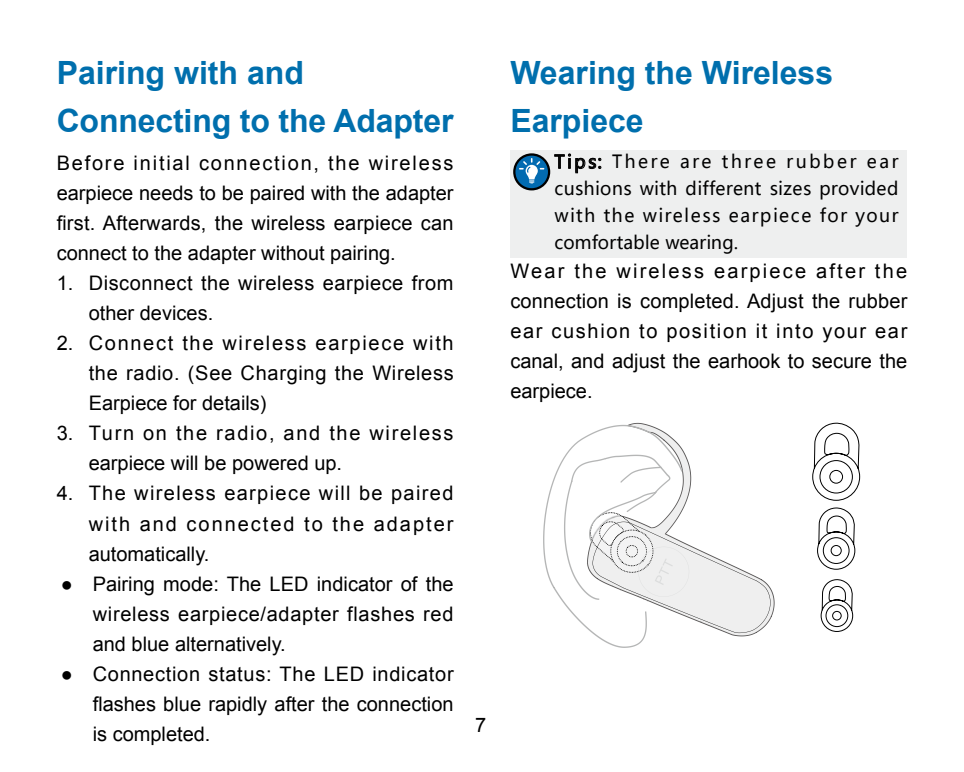
<style>
.page{position:relative;width:964px;height:772px;background:#fff}
.page>*{position:absolute;margin:0;border:0;box-sizing:border-box;transform-origin:0 0}
.大标题_英文{font:700 32px/48px "Arial";color:#006fad}
.正文_英文{font:20px/30px "Arial";color:#000;text-align:justify}
.悬空缩进_英文{font:20px/30px "Arial";letter-spacing:.03em;color:#000;text-align:justify}
.悬空缩进符号_英文{font:20px/30px "Arial";color:#000;text-align:justify}
.悬空缩进_英文-2{font:20px/30px "Arial";letter-spacing:.085em;color:#000}
.备注{font:18px/27.2px "Microsoft Ya Hei";letter-spacing:.08em;color:#000;text-align:justify}
</style>
<div class="page">
<svg style="left:631px;top:422px;width:143px;height:214px"></svg>
<svg style="left:543px;top:424px;width:139px;height:223px"></svg>
<svg style="left:564px;top:454px;width:206px;height:178px"></svg>
<svg style="left:812px;top:422px;width:48px;height:209px"></svg>
<div style="left:510px;top:150px;width:397px;height:108px;background:#eeefef"></div>
<svg style="left:513px;top:153px;width:88px;height:38px"></svg>
<p class="大标题_英文" style="left:57px;top:50px;width:398px">Pairing with and<br>Connecting to the Adapter</p>
<p class="正文_英文" style="left:57px;top:148px;width:398px">Before initial connection, the wireless earpiece needs to be paired with the adapter first. Afterwards, the wireless earpiece can connect to the adapter without pairing.</p>
<p class="悬空缩进_英文" style="left:89px;top:268px;width:366px;text-indent:-32px">1. Disconnect the wireless earpiece from other devices.</p>
<p class="悬空缩进_英文" style="left:89px;top:328px;width:366px;text-indent:-32px">2. Connect the wireless earpiece with the radio. (See Charging the Wireless Earpiece for details)</p>
<p class="悬空缩进_英文-2" style="left:89px;top:418px;width:366px;text-indent:-32px">3. Turn on the radio, and the wireless earpiece will be powered up.</p>
<p class="悬空缩进_英文" style="left:89px;top:478px;width:366px;text-indent:-32px">4. The wireless earpiece will be paired with and connected to the adapter automatically.</p>
<p class="悬空缩进符号_英文" style="left:93px;top:568px;width:362px;text-indent:-32px">● Pairing mode: The LED indicator of the wireless earpiece/adapter flashes red and blue alternatively.</p>
<p class="悬空缩进符号_英文" style="left:93px;top:658px;width:362px;text-indent:-32px">● Connection status: The LED indicator flashes blue rapidly after the connection is completed.</p>
<p class="正文_英文" style="left:475px;top:710px;width:13px">7</p>
<p class="大标题_英文" style="left:510px;top:50px;width:324px">Wearing the Wireless<br>Earpiece</p>
<p class="备注" style="left:554px;top:147px;width:346px">Tips: There are three rubber ear cushions with different sizes provided with the wireless earpiece for your comfortable wearing.</p>
<p class="正文_英文" style="left:510px;top:256px;width:398px">Wear the wireless earpiece after the connection is completed. Adjust the rubber ear cushion to position it into your ear canal, and adjust the earhook to secure the earpiece.</p>
</div>
